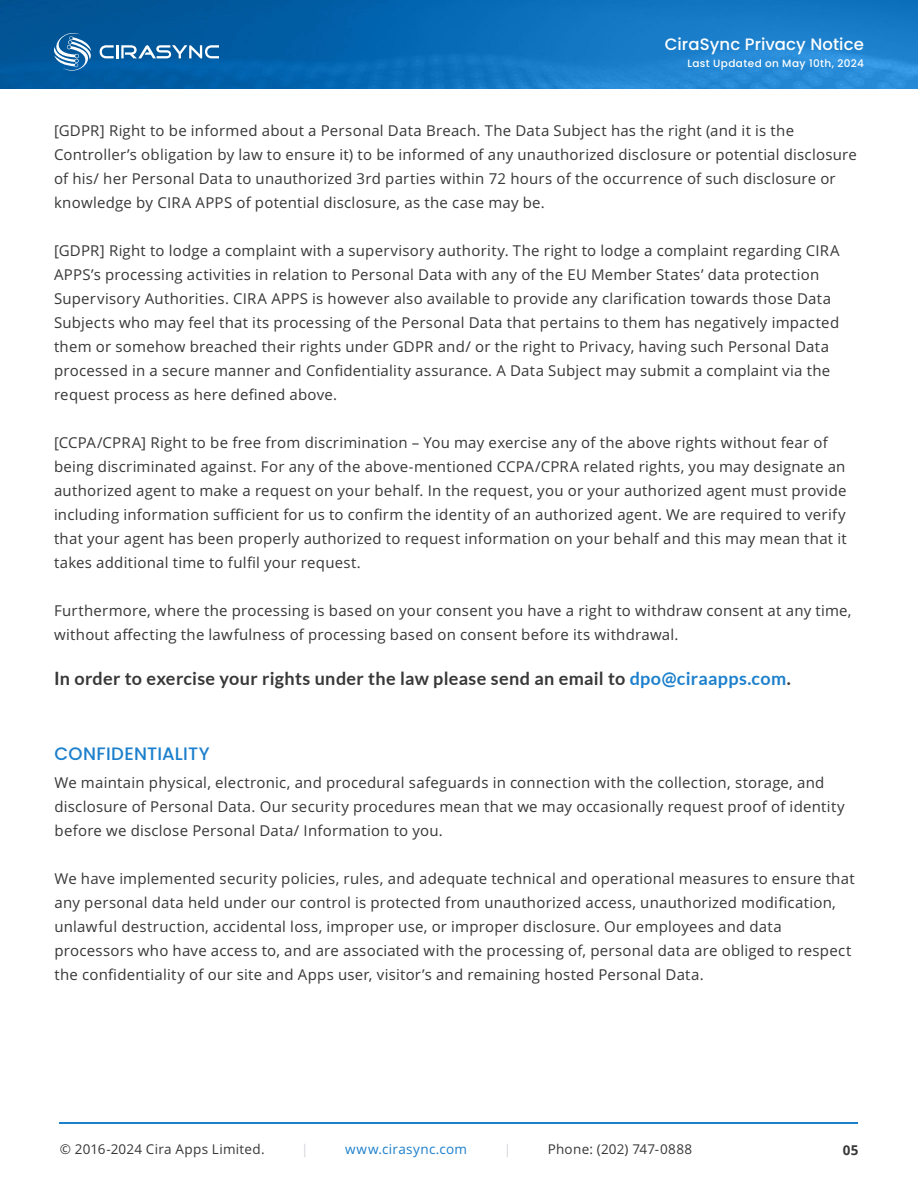
<style>
.page{position:relative;width:918px;height:1188px;background:#fff}
.page>*{position:absolute;margin:0;border:0;box-sizing:border-box;transform-origin:0 0}
.t1{font:700 18px "Lato";letter-spacing:.015em;color:#383838}
.t2{font:500 18px "Poppins";letter-spacing:.01em;color:#1d80cc}
.t3{font:500 16.5px "Poppins";letter-spacing:.01em;color:#fff}
.t4{font:15px/24px "Open Sans";letter-spacing:.015em;color:#383838}
.t5{font:13.5px "Open Sans";letter-spacing:.02em;color:#383838}
.t6{font:13.5px "Open Sans";letter-spacing:.02em;color:#1d80cc}
.t7{font:13.5px "Open Sans";color:#d1d4d9}
.t8{font:700 13.5px "Open Sans";color:#383838}
.t9{font:500 10.5px "Poppins";letter-spacing:.04em;color:#fff}
.s1{color:#1d80cc}
</style>
<div class="page">
<hr style="left:60px;top:1122px;width:798px;height:2px;background:#1d80cc">
<img style="left:0;top:0;width:918px;height:88px">
<svg style="left:40px;top:26px;width:179px;height:53px;background:#1c6ba9"></svg>
<p class="t3" style="left:665px;top:35px;width:201px">CiraSync Privacy Notice</p>
<p class="t9" style="left:687px;top:57px;width:178px">Last Updated on May 10th, 2024</p>
<p class="t4" style="left:54px;top:118px;width:804px">[GDPR] Right to be informed about a Personal Data Breach. The Data Subject has the right (and it is the Controller’s obligation by law to ensure it) to be informed of any unauthorized disclosure or potential disclosure of his/ her Personal Data to unauthorized 3rd parties within 72 hours of the occurrence of such disclosure or knowledge by CIRA APPS of potential disclosure, as the case may be.</p>
<p class="t4" style="left:54px;top:238px;width:787px">[GDPR] Right to lodge a complaint with a supervisory authority. The right to lodge a complaint regarding CIRA APPS’s processing activities in relation to Personal Data with any of the EU Member States’ data protection Supervisory Authorities. CIRA APPS is however also available to provide any clarification towards those Data Subjects who may feel that its processing of the Personal Data that pertains to them has negatively impacted them or somehow breached their rights under GDPR and/ or the right to Privacy, having such Personal Data processed in a secure manner and Confidentiality assurance. A Data Subject may submit a complaint via the request process as here defined above.</p>
<p class="t4" style="left:54px;top:430px;width:794px">[CCPA/CPRA] Right to be free from discrimination – You may exercise any of the above rights without fear of being discriminated against. For any of the above-mentioned CCPA/CPRA related rights, you may designate an authorized agent to make a request on your behalf. In the request, you or your authorized agent must provide including information sufficient for us to confirm the identity of an authorized agent. We are required to verify that your agent has been properly authorized to request information on your behalf and this may mean that it takes additional time to fulfil your request.</p>
<p class="t4" style="left:54px;top:598px;width:799px">Furthermore, where the processing is based on your consent you have a right to withdraw consent at any time, without affecting the lawfulness of processing based on consent before its withdrawal.</p>
<p class="t1" style="left:54px;top:668px;width:738px">In order to exercise your rights under the law please send an email to <span class="s1">dpo@ciraapps.com</span>.</p>
<p class="t2" style="left:55px;top:743px;width:157px">CONFIDENTIALITY</p>
<p class="t4" style="left:55px;top:770px;width:792px">We maintain physical, electronic, and procedural safeguards in connection with the collection, storage, and disclosure of Personal Data. Our security procedures mean that we may occasionally request proof of identity before we disclose Personal Data/ Information to you.</p>
<p class="t4" style="left:55px;top:866px;width:802px">We have implemented security policies, rules, and adequate technical and operational measures to ensure that any personal data held under our control is protected from unauthorized access, unauthorized modification, unlawful destruction, accidental loss, improper use, or improper disclosure. Our employees and data processors who have access to, and are associated with the processing of, personal data are obliged to respect the confidentiality of our site and Apps user, visitor’s and remaining hosted Personal Data.</p>
<p class="t5" style="left:60px;top:1140px;width:206px">© 2016-2024 Cira Apps Limited.</p>
<p class="t7" style="left:301px;top:1140px;width:9px">|</p>
<p class="t6" style="left:345px;top:1140px;width:123px">www.cirasync.com</p>
<p class="t7" style="left:504px;top:1140px;width:9px">|</p>
<p class="t5" style="left:548px;top:1140px;width:146px">Phone: (202) 747-0888</p>
<p class="t8" style="left:843px;top:1140px;width:17px">05</p>
</div>
